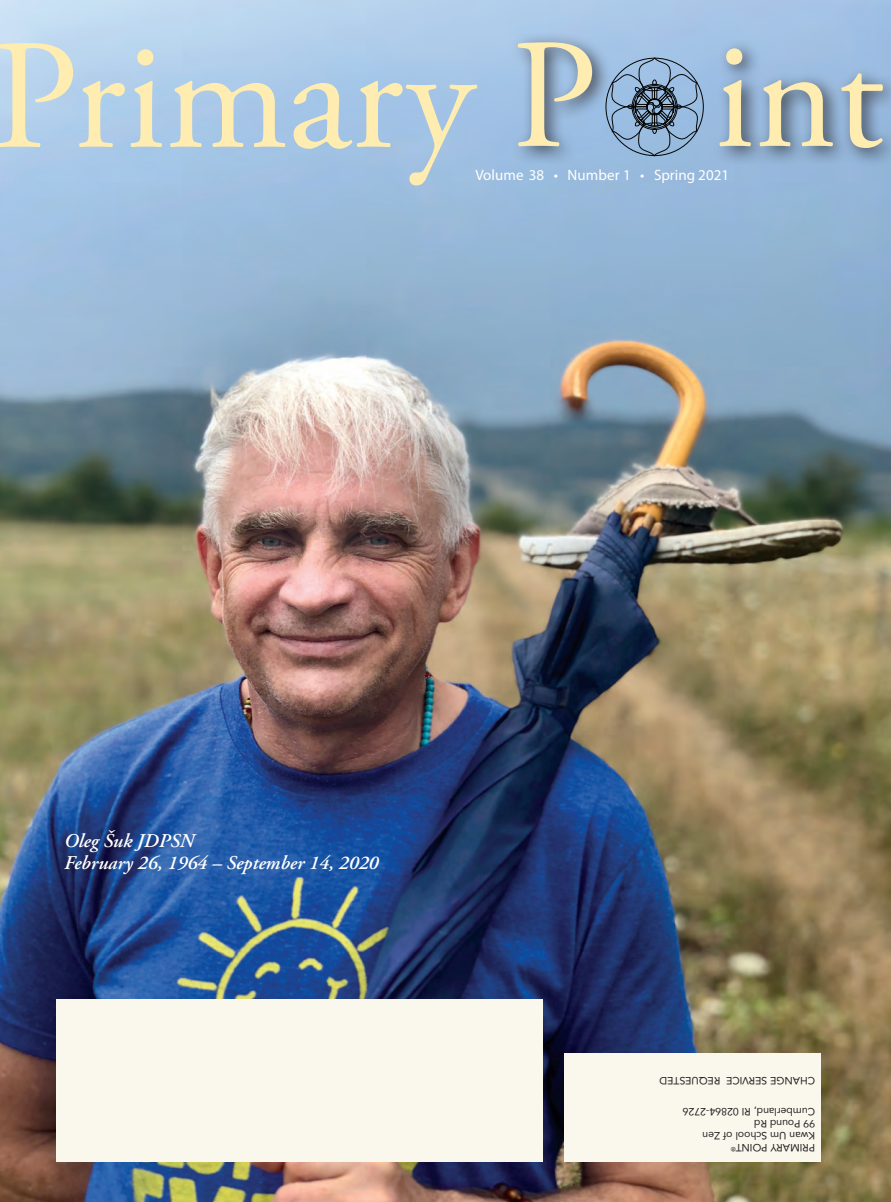
<style>
.page{position:relative;width:891px;height:1202px;background:#fff}
.page>*{position:absolute;margin:0;border:0;box-sizing:border-box;transform-origin:0 0}
.t1{font:156px "Adobe Garamond Pro";color:#ffecb0}
.t2{font:italic 600 19.5px/22.5px "Adobe Garamond Pro";color:#fff}
.t3{font:15px "Myriad Pro";letter-spacing:.005em;color:#fff}
.t4{font:10.5px/12px "Avenir";color:#231f20}
</style>
<div class="page">
<img style="left:0;top:0;width:891px;height:1202px">
<div style="left:509px;top:32px;width:382px;height:136px;background:#231f20;opacity:.75"></div>
<svg style="left:608px;top:56px;width:94px;height:101px;background:#809cb9"></svg>
<div style="left:56px;top:999px;width:486px;height:162px;background:#faf7ed"></div>
<div style="left:565px;top:1053px;width:256px;height:108px;background:#faf7ed"></div>
<h1 class="t1" style="left:-8px;top:3px;width:893px">Primary P int</h1>
<h3 class="t3" style="left:476px;top:165px;width:255px">Volume 38 • Number 1 • Spring 2021</h3>
<h2 class="t2" style="left:64px;top:829px;width:316px">Oleg Šuk JDPSN<br>February 26, 1964 – September 14, 2020</h2>
<p class="t4" style="left:815px;top:1087px;width:157px;rotate:-180deg">CHANGE SERVICE REQUESTED</p>
<p class="t4" style="left:815px;top:1153px;width:134px;rotate:-180deg">PRIMARY POINT<sup>®<br></sup>Kwan Um School of Zen<br>99 Pound Rd<br>Cumberland, RI 02864-2726</p>
</div>
